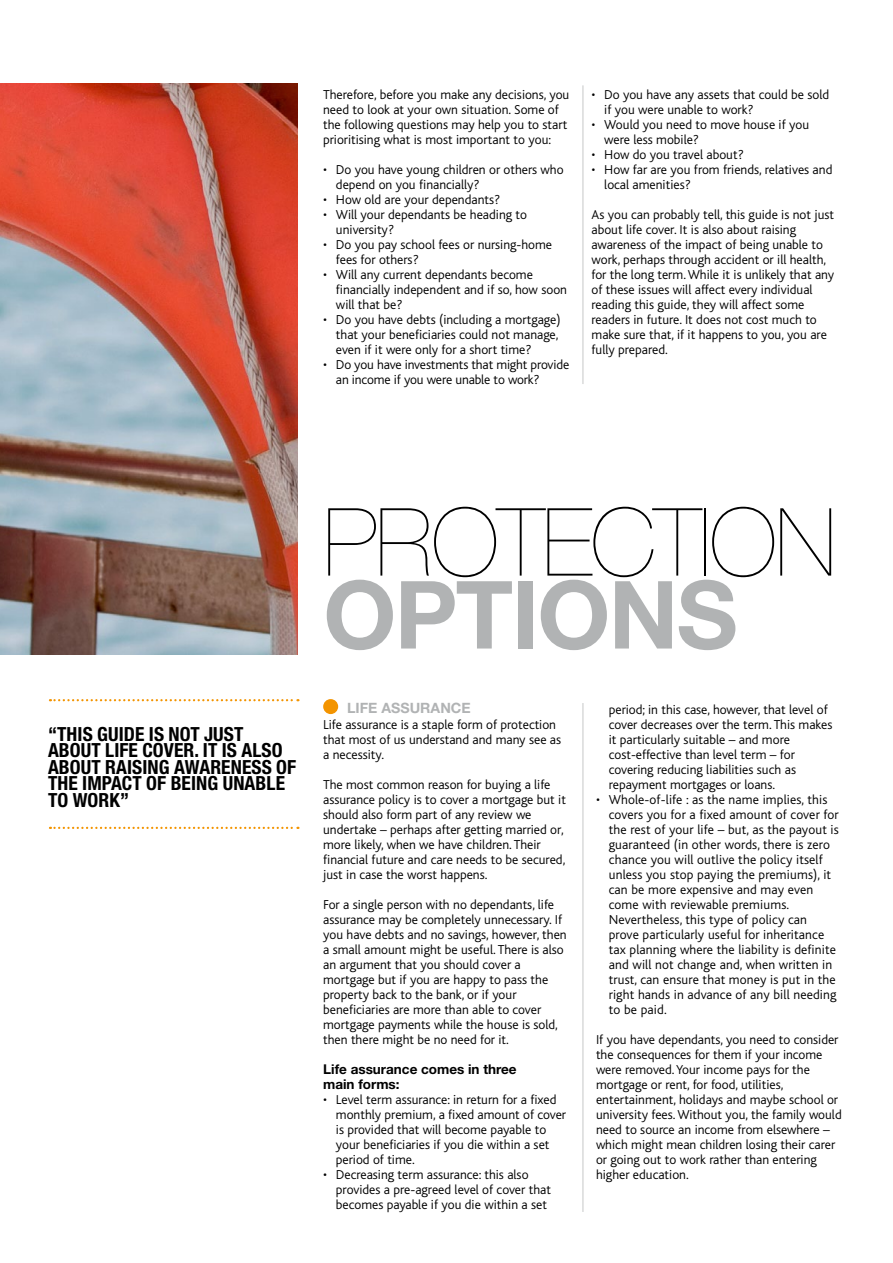
<style>
.page{position:relative;width:893px;height:1263px;background:#fff}
.page>*{position:absolute;margin:0;border:0;box-sizing:border-box;transform-origin:0 0}
.t1{font:200 94.2px "Helvetica Neue";letter-spacing:-.02em;color:#000}
.t2{font:700 94.2px "Helvetica Neue";letter-spacing:-.02em;color:#b1b3b4}
.t3{font:700 condensed 19.5px/16.5px "Helvetica Neue";letter-spacing:.005em;color:#000}
.t4{font:700 14.25px "Helvetica Neue";color:#b1b3b4}
.t5{font:300 13.5px/15px "Bliss";color:#000}
.t6{font:700 13.5px/15px "Helvetica Neue";color:#000}
</style>
<div class="page">
<img style="left:0;top:83px;width:298px;height:571px">
<svg style="left:50px;top:699px;width:248px;height:2px"></svg>
<svg style="left:50px;top:827px;width:248px;height:2px"></svg>
<div style="left:323px;top:699px;width:15px;height:15px;background:#f39400;border-radius:50%"></div>
<hr style="left:583px;top:703px;width:1px;height:509px;background:#c6c7c8">
<hr style="left:583px;top:85px;width:1px;height:299px;background:#c6c7c8">
<p class="t5" style="left:323px;top:87px;width:248px">Therefore, before you make any decisions, you need to look at your own situation. Some of the following questions may help you to start prioritising what is most important to you:</p>
<p class="t5" style="left:336px;top:162px;width:229px;text-indent:-13px">• Do you have young children or others who depend on you financially?</p>
<p class="t5" style="left:323px;top:192px;width:179px">• How old are your dependants?</p>
<p class="t5" style="left:336px;top:207px;width:193px;text-indent:-13px">• Will your dependants be heading to university?</p>
<p class="t5" style="left:336px;top:237px;width:218px;text-indent:-13px">• Do you pay school fees or nursing-home fees for others?</p>
<p class="t5" style="left:336px;top:267px;width:233px;text-indent:-13px">• Will any current dependants become financially independent and if so, how soon will that be?</p>
<p class="t5" style="left:336px;top:312px;width:226px;text-indent:-13px">• Do you have debts (including a mortgage) that your beneficiaries could not manage, even if it were only for a short time?</p>
<p class="t5" style="left:336px;top:357px;width:235px;text-indent:-13px">• Do you have investments that might provide an income if you were unable to work?</p>
<p class="t5" style="left:604px;top:87px;width:226px;text-indent:-13px">• Do you have any assets that could be sold if you were unable to work?</p>
<p class="t5" style="left:604px;top:117px;width:206px;text-indent:-13px">• Would you need to move house if you were less mobile?</p>
<p class="t5" style="left:592px;top:147px;width:154px">• How do you travel about?</p>
<p class="t5" style="left:604px;top:162px;width:230px;text-indent:-13px">• How far are you from friends, relatives and local amenities?</p>
<p class="t5" style="left:592px;top:207px;width:244px">As you can probably tell, this guide is not just about life cover. It is also about raising awareness of the impact of being unable to work, perhaps through accident or ill health, for the long term. While it is unlikely that any of these issues will affect every individual reading this guide, they will affect some readers in future. It does not cost much to make sure that, if it happens to you, you are fully prepared.</p>
<h2 class="t3" style="left:48px;top:725px;width:250px">“THIS GUIDE IS NOT JUST<br>ABOUT LIFE COVER. IT IS ALSO<br>ABOUT RAISING AWARENESS OF<br>THE IMPACT OF BEING UNABLE<br>TO WORK”</h2>
<h1 class="t1" style="left:323px;top:488px;width:515px">PROTECTION</h1>
<h1 class="t2" style="left:323px;top:557px;width:416px">OPTIONS</h1>
<p class="t4" style="left:347px;top:699px;width:125px">LIFE ASSURANCE</p>
<p class="t5" style="left:323px;top:717px;width:240px">Life assurance is a staple form of protection that most of us understand and many see as a necessity.</p>
<p class="t5" style="left:323px;top:777px;width:244px">The most common reason for buying a life assurance policy is to cover a mortgage but it should also form part of any review we undertake – perhaps after getting married or, more likely, when we have children. Their financial future and care needs to be secured, just in case the worst happens.</p>
<p class="t5" style="left:323px;top:897px;width:245px">For a single person with no dependants, life assurance may be completely unnecessary. If you have debts and no savings, however, then a small amount might be useful. There is also an argument that you should cover a mortgage but if you are happy to pass the property back to the bank, or if your beneficiaries are more than able to cover mortgage payments while the house is sold, then there might be no need for it.</p>
<p class="t6" style="left:323px;top:1061px;width:195px">Life assurance comes in three main forms:</p>
<p class="t5" style="left:336px;top:1092px;width:232px;text-indent:-13px">• Level term assurance: in return for a fixed monthly premium, a fixed amount of cover is provided that will become payable to your beneficiaries if you die within a set period of time.</p>
<p class="t5" style="left:336px;top:1167px;width:217px;text-indent:-13px">• Decreasing term assurance: this also provides a pre-agreed level of cover that becomes payable if you die within a set</p>
<p class="t5" style="left:609px;top:702px;width:225px">period; in this case, however, that level of cover decreases over the term. This makes it particularly suitable – and more cost-effective than level term – for covering reducing liabilities such as repayment mortgages or loans.</p>
<p class="t5" style="left:609px;top:792px;width:232px;text-indent:-13px">• Whole-of-life : as the name implies, this covers you for a fixed amount of cover for the rest of your life – but, as the payout is guaranteed (in other words, there is zero chance you will outlive the policy itself unless you stop paying the premiums), it can be more expensive and may even come with reviewable premiums.<br>Nevertheless, this type of policy can prove particularly useful for inheritance tax planning where the liability is definite and will not change and, when written in trust, can ensure that money is put in the right hands in advance of any bill needing to be paid.</p>
<p class="t5" style="left:596px;top:1032px;width:247px">If you have dependants, you need to consider the consequences for them if your income were removed. Your income pays for the mortgage or rent, for food, utilities, entertainment, holidays and maybe school or university fees. Without you, the family would need to source an income from elsewhere – which might mean children losing their carer or going out to work rather than entering higher education.</p>
</div>
